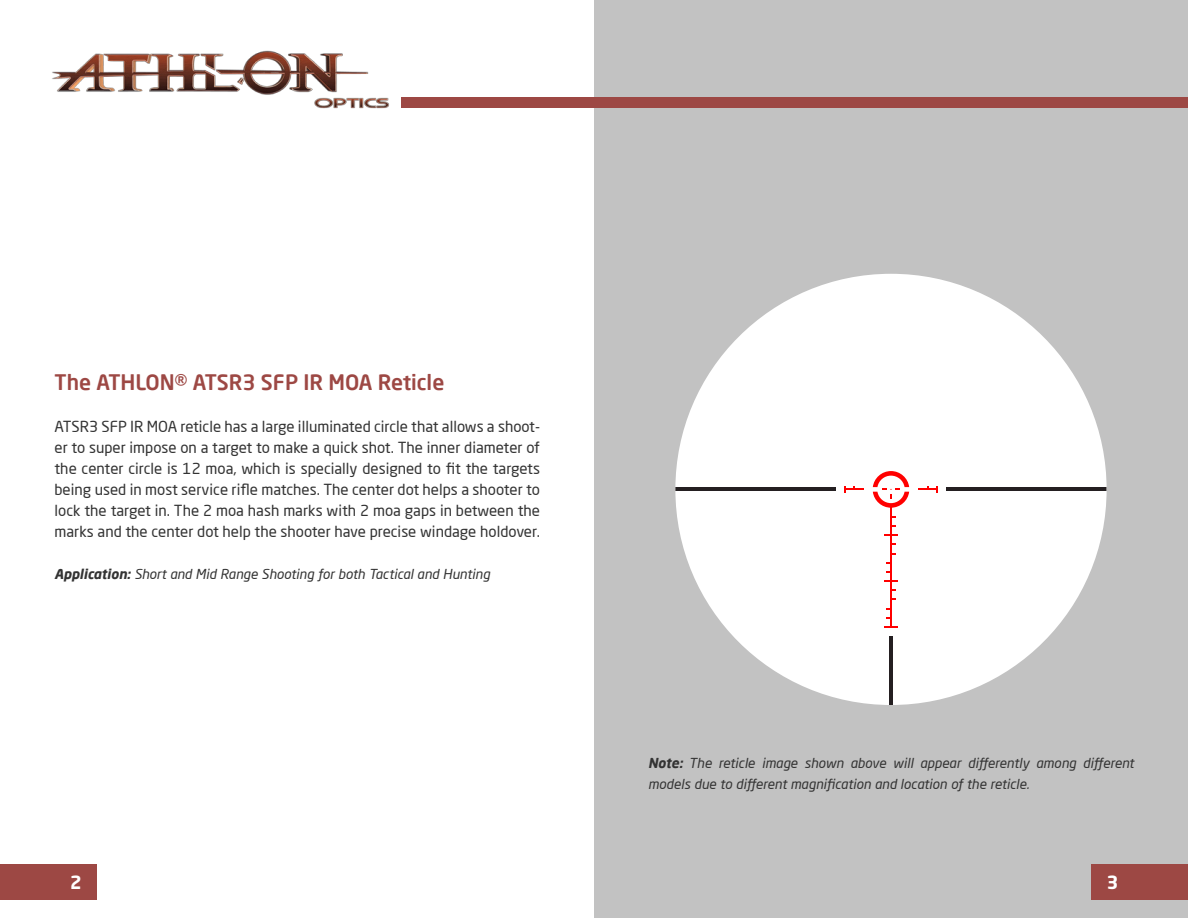
<style>
.page{position:relative;width:1188px;height:918px;background:#fff}
.page>*{position:absolute;margin:0;border:0;box-sizing:border-box;transform-origin:0 0}
.Title1{font:500 21px "Neo Sans Pro";color:#9d4844}
.t1{font:700 18px "Neo Sans Std";color:#fff}
.Text_Standard{font:15px/21px "Neo Sans Pro";color:#333;text-align:justify}
.Text_Additional_info{font:italic 13.5px/21px "Neo Sans Pro";color:#333}
.s1{font-weight:700}
</style>
<div class="page">
<div style="left:594px;top:0;width:594px;height:918px;background:#c2c2c2"></div>
<img style="left:52px;top:50px;width:337px;height:59px">
<div style="left:401px;top:97px;width:787px;height:11px;background:#9d4844"></div>
<div style="left:0;top:864px;width:97px;height:36px;background:#9d4844"></div>
<div style="left:1091px;top:864px;width:97px;height:36px;background:#9d4844"></div>
<div style="left:675px;top:274px;width:432px;height:431px;background:#fff;border-radius:50%"></div>
<svg style="left:884px;top:535px;width:14px;height:1px"></svg>
<svg style="left:884px;top:580px;width:14px;height:2px"></svg>
<hr style="left:946px;top:488px;width:160px;height:3px;background:#241f21">
<svg style="left:918px;top:486px;width:19px;height:7px"></svg>
<hr style="left:675px;top:488px;width:161px;height:3px;background:#241f21">
<hr style="left:889px;top:636px;width:4px;height:69px;background:#241f21">
<svg style="left:845px;top:486px;width:19px;height:7px"></svg>
<svg style="left:884px;top:626px;width:14px;height:1px"></svg>
<hr style="left:890px;top:508px;width:2px;height:119px;background:#f00">
<svg style="left:873px;top:471px;width:36px;height:37px"></svg>
<p class="Title1" style="left:55px;top:369px;width:391px">The ATHLON® ATSR3 SFP IR MOA Reticle</p>
<p class="Text_Standard" style="left:55px;top:416px;width:487px">ATSR3 SFP IR MOA reticle has a large illuminated circle that allows a shoot&shy;er to super impose on a target to make a quick shot. The inner diameter of the center circle is 12 moa, which is specially designed to fit the targets being used in most service rifle matches. The center dot helps a shooter to lock the target in. The 2 moa hash marks with 2 moa gaps in between the marks and the center dot help the shooter have precise windage holdover.</p>
<p class="Text_Additional_info" style="left:55px;top:563px;width:437px"><span class="s1">Application:</span> Short and Mid Range Shooting for both Tactical and Hunting</p>
<p class="Text_Additional_info" style="left:648px;top:752px;width:488px"><span class="s1">Note:</span> The reticle image shown above will appear differently among different models due to different magnification and location of the reticle.</p>
<p class="t1" style="left:70px;top:871px;width:13px">2</p>
<p class="t1" style="left:1107px;top:871px;width:13px">3</p>
</div>
